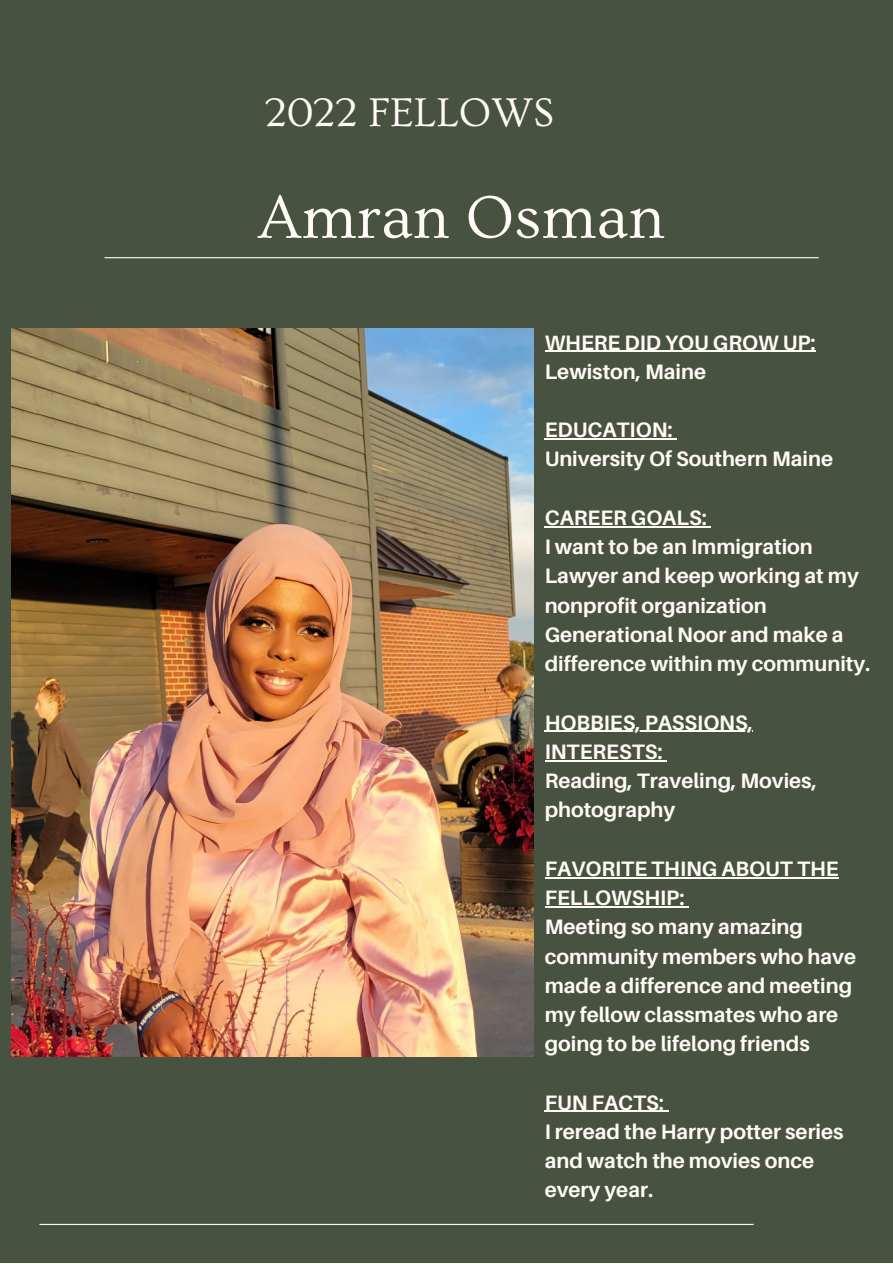
<style>
.page{position:relative;width:893px;height:1264px;background:#fff}
.page>*{position:absolute;margin:0;border:0;box-sizing:border-box;transform-origin:0 0}
.t1{font:63px "Ovo";color:#fffbf7}
.t2{font:42px "Ovo";color:#fffbf7}
.t3{font:700 20.85px/29.2px "Aileron";color:#fffbf7}
</style>
<div class="page">
<div style="left:0;top:0;width:892px;height:1262px;background:#485241"></div>
<hr style="left:104px;top:257px;width:714px;height:1px;background:#fffbf7">
<img style="left:12px;top:329px;width:521px;height:727px">
<hr style="left:39px;top:1223px;width:714px;height:1px;background:#fffbf7">
<hr style="left:544px;top:350px;width:271px;height:2px;background:#fffbf7">
<hr style="left:544px;top:438px;width:128px;height:1px;background:#fffbf7">
<hr style="left:544px;top:526px;width:162px;height:1px;background:#fffbf7">
<hr style="left:544px;top:730px;width:209px;height:2px;background:#fffbf7">
<hr style="left:544px;top:760px;width:118px;height:1px;background:#fffbf7">
<hr style="left:544px;top:877px;width:294px;height:1px;background:#fffbf7">
<hr style="left:544px;top:906px;width:140px;height:1px;background:#fffbf7">
<hr style="left:544px;top:1110px;width:120px;height:1px;background:#fffbf7">
<h2 class="t2" style="left:265px;top:90px;width:291px">2022 FELLOWS</h2>
<h1 class="t1" style="left:258px;top:183px;width:408px">Amran Osman</h1>
<p class="t3" style="left:544px;top:327px;width:272px">WHERE DID YOU GROW UP:<br>Lewiston, Maine</p>
<p class="t3" style="left:544px;top:415px;width:290px">EDUCATION:<br>University Of Southern Maine</p>
<p class="t3" style="left:544px;top:502px;width:327px">CAREER GOALS:<br>I want to be an Immigration<br>Lawyer and keep working at my nonprofit organization<br>Generational Noor and make a difference within my community.</p>
<p class="t3" style="left:544px;top:707px;width:273px">HOBBIES, PASSIONS,<br>INTERESTS:<br>Reading, Traveling, Movies, photography</p>
<p class="t3" style="left:544px;top:853px;width:313px">FAVORITE THING ABOUT THE<br>FELLOWSHIP:<br>Meeting so many amazing community members who have made a difference and meeting my fellow classmates who are going to be lifelong friends</p>
<p class="t3" style="left:544px;top:1087px;width:300px">FUN FACTS:<br>I reread the Harry potter series and watch the movies once every year.</p>
</div>
